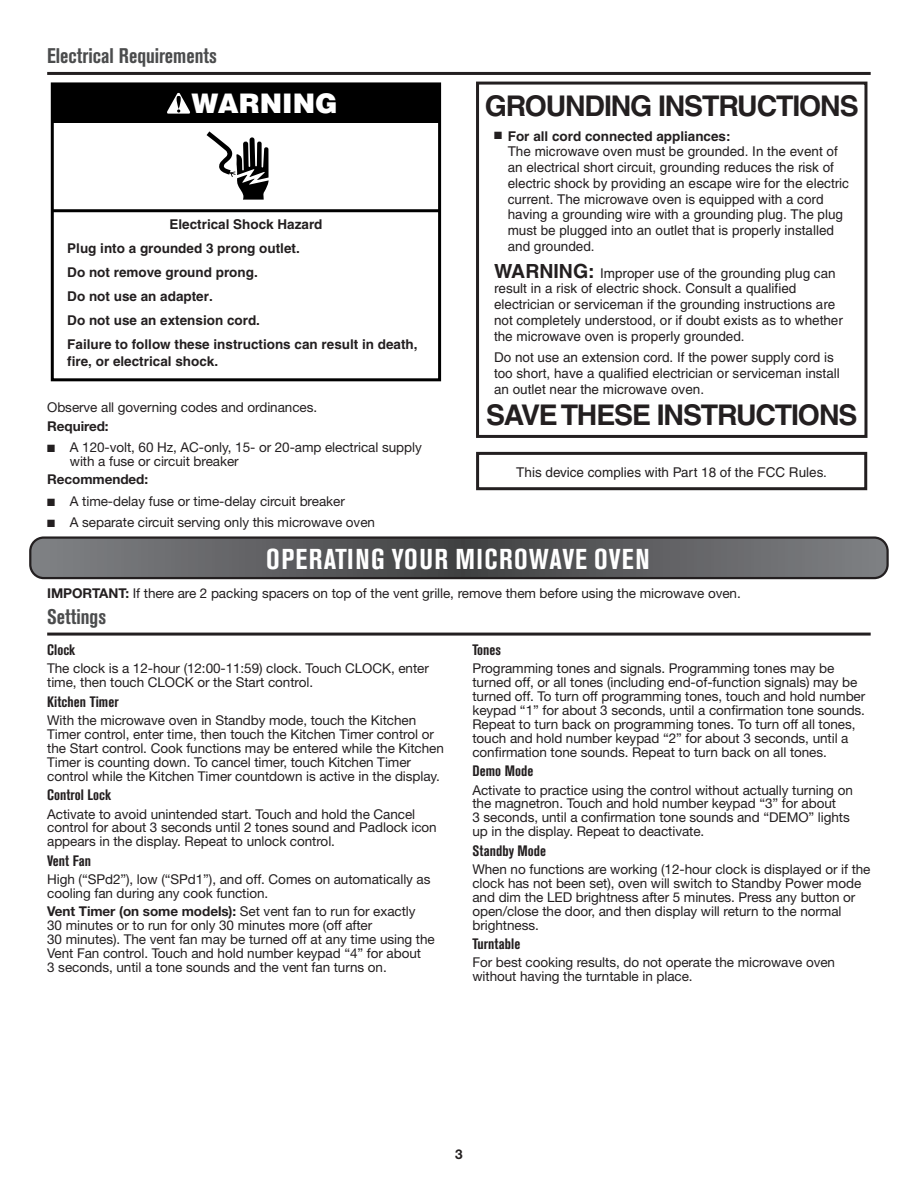
<style>
.page{position:relative;width:918px;height:1188px;background:#fff}
.page>*{position:absolute;margin:0;border:0;box-sizing:border-box;transform-origin:0 0}
.t1{font:700 28.5px "Helvetica";letter-spacing:-.04em;color:#231f20}
.Heading_1_Cook{font:700 condensed 28.5px "Akzidenz Grotesk Pro";letter-spacing:.05em;color:#fff}
.t2{font:900 27px "Helvetica";color:#fff}
.Heading_2_Cook{font:700 condensed 21px "Akzidenz Grotesk Pro";color:#4b4c4d}
.Heading_3{font:700 condensed 15px "Akzidenz Grotesk Pro";letter-spacing:.005em;color:#231f20}
.Body{font:13.5px/13.8px "Helvetica Neue";letter-spacing:-.005em;color:#231f20}
.t3{font:13.5px/15.8px "Helvetica";color:#231f20}
.t4{font:700 13.5px/24px "Helvetica";color:#231f20}
.Body_Bold{font:700 13.5px "Helvetica Neue";letter-spacing:-.005em;color:#231f20}
.Page_Number_Center{font:700 13.5px "Helvetica Neue";color:#231f20}
.s1{font-weight:700}
.s2{font-weight:700;font-size:19.5px}
</style>
<div class="page">
<hr style="left:47px;top:72px;width:824px;height:3px;background:#231f20">
<svg style="left:207px;top:131px;width:62px;height:69px"></svg>
<div style="left:52px;top:84px;width:388px;height:39px;background:#000"></div>
<hr style="left:52px;top:209px;width:388px;height:3px;background:#000">
<svg style="left:167px;top:93px;width:23px;height:21px"></svg>
<div style="left:51px;top:82px;width:390px;height:299px;border:3px solid #000"></div>
<div style="left:476px;top:82px;width:391px;height:356px;border:3px solid #231f20"></div>
<div style="left:476px;top:452px;width:391px;height:38px;border:3px solid #231f20"></div>
<svg style="left:32px;top:539px;width:854px;height:38px;background:#616264"></svg>
<div style="left:29px;top:536px;width:860px;height:43px;border:2px solid #231f20;border-radius:13px"></div>
<hr style="left:47px;top:633px;width:824px;height:3px;background:#231f20">
<h2 class="Heading_2_Cook" style="left:47px;top:42px;width:171px">Electrical Requirements</h2>
<p class="t2" style="left:192px;top:86px;width:148px">WARNING</p>
<p class="t1" style="left:485px;top:89px;width:375px">GROUNDING INSTRUCTIONS</p>
<p class="t4" style="left:67px;top:212px;width:352px;text-indent:102px">Electrical Shock Hazard<br>Plug into a grounded 3 prong outlet.<br>Do not remove ground prong.<br>Do not use an adapter.<br>Do not use an extension cord.<br>Failure to follow these instructions can result in death,</p>
<p class="t4" style="left:67px;top:349px;width:152px">fire, or electrical shock.</p>
<p class="Body" style="left:47px;top:401px;width:271px">Observe all governing codes and ordinances.</p>
<p class="Body_Bold" style="left:47px;top:418px;width:63px">Required:</p>
<p class="Body" style="left:70px;top:440px;width:353px;text-indent:-23px">■ A 120-volt, 60 Hz, AC-only, 15- or 20-amp electrical supply with a fuse or circuit breaker</p>
<p class="Body_Bold" style="left:47px;top:471px;width:102px">Recommended:</p>
<p class="Body" style="left:47px;top:494px;width:299px">■ A time-delay fuse or time-delay circuit breaker</p>
<p class="Body" style="left:47px;top:515px;width:329px">■ A separate circuit serving only this microwave oven</p>
<p class="t3" style="left:508px;top:128px;width:343px;text-indent:-14px">■ <span class="s1">For all cord connected appliances:<br></span>The microwave oven must be grounded. In the event of an electrical short circuit, grounding reduces the risk of electric shock by providing an escape wire for the electric current. The microwave oven is equipped with a cord having a grounding wire with a grounding plug. The plug must be plugged into an outlet that is properly installed and grounded.</p>
<p class="t3" style="left:494px;top:265px;width:350px"><span class="s2">WARNING:</span> Improper use of the grounding plug can result in a risk of electric shock. Consult a qualified electrician or serviceman if the grounding instructions are not completely understood, or if doubt exists as to whether the microwave oven is properly grounded.</p>
<p class="t3" style="left:494px;top:350px;width:347px">Do not use an extension cord. If the power supply cord is too short, have a qualified electrician or serviceman install an outlet near the microwave oven.</p>
<p class="t1" style="left:486px;top:398px;width:373px">SAVE THESE INSTRUCTIONS</p>
<p class="t3" style="left:516px;top:464px;width:312px">This device complies with Part 18 of the FCC Rules.</p>
<h1 class="Heading_1_Cook" style="left:266px;top:540px;width:385px">OPERATING YOUR MICROWAVE OVEN</h1>
<p class="Body" style="left:47px;top:586px;width:695px"><span class="s1">IMPORTANT:</span> If there are 2 packing spacers on top of the vent grille, remove them before using the microwave oven.</p>
<h2 class="Heading_2_Cook" style="left:47px;top:603px;width:61px">Settings</h2>
<h3 class="Heading_3" style="left:47px;top:640px;width:29px">Clock</h3>
<p class="Body" style="left:47px;top:662px;width:383px">The clock is a 12-hour (12:00-11:59) clock. Touch CLOCK, enter time, then touch CLOCK or the Start control.</p>
<h3 class="Heading_3" style="left:47px;top:692px;width:73px">Kitchen Timer</h3>
<p class="Body" style="left:47px;top:713px;width:398px">With the microwave oven in Standby mode, touch the Kitchen Timer control, enter time, then touch the Kitchen Timer control or the Start control. Cook functions may be entered while the Kitchen Timer is counting down. To cancel timer, touch Kitchen Timer control while the Kitchen Timer countdown is active in the display.</p>
<h3 class="Heading_3" style="left:47px;top:785px;width:65px">Control Lock</h3>
<p class="Body" style="left:47px;top:807px;width:391px">Activate to avoid unintended start. Touch and hold the Cancel control for about 3 seconds until 2 tones sound and Padlock icon appears in the display. Repeat to unlock control.</p>
<h3 class="Heading_3" style="left:47px;top:851px;width:45px">Vent Fan</h3>
<p class="Body" style="left:47px;top:872px;width:385px">High (“SPd2”), low (“SPd1”), and off. Comes on automatically as cooling fan during any cook function.</p>
<p class="Body" style="left:47px;top:905px;width:389px"><span class="s1">Vent Timer (on some models):</span> Set vent fan to run for exactly<br>30 minutes or to run for only 30 minutes more (off after<br>30 minutes). The vent fan may be turned off at any time using the Vent Fan control. Touch and hold number keypad “4” for about<br>3 seconds, until a tone sounds and the vent fan turns on.</p>
<h3 class="Heading_3" style="left:472px;top:640px;width:30px">Tones</h3>
<p class="Body" style="left:472px;top:662px;width:394px">Programming tones and signals. Programming tones may be turned off, or all tones (including end-of-function signals) may be turned off. To turn off programming tones, touch and hold number keypad “1” for about 3 seconds, until a confirmation tone sounds.<br>Repeat to turn back on programming tones. To turn off all tones, touch and hold number keypad “2” for about 3 seconds, until a confirmation tone sounds. Repeat to turn back on all tones.</p>
<h3 class="Heading_3" style="left:472px;top:761px;width:62px">Demo Mode</h3>
<p class="Body" style="left:472px;top:783px;width:382px">Activate to practice using the control without actually turning on the magnetron. Touch and hold number keypad “3” for about<br>3 seconds, until a confirmation tone sounds and “DEMO” lights up in the display. Repeat to deactivate.</p>
<h3 class="Heading_3" style="left:472px;top:841px;width:75px">Standby Mode</h3>
<p class="Body" style="left:472px;top:862px;width:400px">When no functions are working (12-hour clock is displayed or if the clock has not been set), oven will switch to Standby Power mode and dim the LED brightness after 5 minutes. Press any button or open/close the door, and then display will return to the normal brightness.</p>
<h3 class="Heading_3" style="left:472px;top:934px;width:49px">Turntable</h3>
<p class="Body" style="left:472px;top:956px;width:364px">For best cooking results, do not operate the microwave oven without having the turntable in place.</p>
<p class="Page_Number_Center" style="left:455px;top:1146px;width:9px">3</p>
</div>
